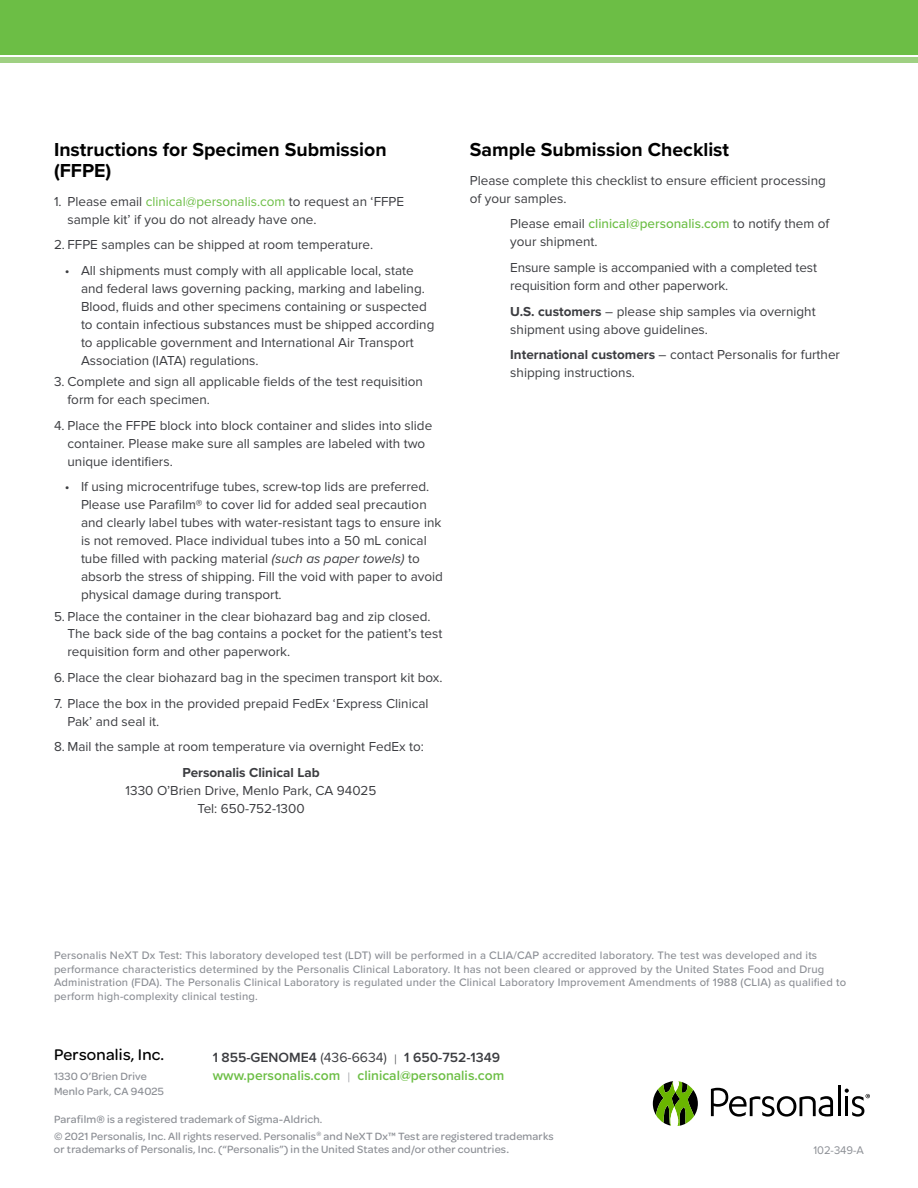
<style>
.page{position:relative;width:918px;height:1188px;background:#fff}
.page>*{position:absolute;margin:0;border:0;box-sizing:border-box;transform-origin:0 0}
.t1{font:700 19.5px/21px "Proxima Nova";color:#000}
.t2{font:500 16.5px "Omnes";letter-spacing:.015em;color:#000}
.t3{font:600 13.8px/18px "Proxima Nova";color:#6cbe45}
.t4{font:13.5px/18px "Proxima Nova";color:#3c3d41}
.t5{font:700 13.5px "Proxima Nova";color:#3c3d41}
.t6{font:11.55px "Proxima Nova";color:#8c8f95}
.t7{font:500 11.25px/13.5px "Proxima Nova";letter-spacing:.015em;color:#8c8f95}
.t8{font:500 11.25px/13.5px "Omnes";letter-spacing:.015em;color:#8c8f95}
.s1{color:#6cbe45}
.s2{font-style:italic}
.s3{font-weight:500;color:#6cbe45}
.s4{font-weight:700}
.s5{color:#3c3d41}
.s6{font-weight:400;color:#3c3d41}
.s7{font-weight:300;color:#3c3d41}
.s8{font-weight:300;color:#8c8f95}
.s9{font-family:"Proxima Nova";font-weight:600}
</style>
<div class="page">
<div style="left:0;top:0;width:918px;height:55px;background:#6cbe45"></div>
<div style="left:0;top:57px;width:918px;height:6px;background:#9fd082"></div>
<svg style="left:653px;top:1081px;width:45px;height:45px"></svg>
<hr style="left:838px;top:1086px;width:3px;height:30px;background:#000">
<svg style="left:711px;top:1088px;width:122px;height:29px"></svg>
<svg style="left:845px;top:1089px;width:25px;height:28px"></svg>
<h1 class="t1" style="left:54px;top:139px;width:334px">Instructions for Specimen Submission (FFPE)</h1>
<p class="t4" style="left:68px;top:193px;width:338px;text-indent:-14px">1. Please email <span class="s1">clinical@personalis.com</span> to request an ‘FFPE sample kit’ if you do not already have one.</p>
<p class="t4" style="left:54px;top:236px;width:321px">2. FFPE samples can be shipped at room temperature.</p>
<p class="t4" style="left:81px;top:262px;width:355px;text-indent:-16px">• All shipments must comply with all applicable local, state and federal laws governing packing, marking and labeling.<br>Blood, fluids and other specimens containing or suspected to contain infectious substances must be shipped according to applicable government and International Air Transport Association (IATA) regulations.</p>
<p class="t4" style="left:68px;top:373px;width:357px;text-indent:-14px">3. Complete and sign all applicable fields of the test requisition form for each specimen.</p>
<p class="t4" style="left:68px;top:416px;width:366px;text-indent:-14px">4. Place the FFPE block into block container and slides into slide container. Please make sure all samples are labeled with two unique identifiers.</p>
<p class="t4" style="left:81px;top:478px;width:363px;text-indent:-16px">• If using microcentrifuge tubes, screw-top lids are preferred.<br>Please use Parafilm® to cover lid for added seal precaution and clearly label tubes with water-resistant tags to ensure ink is not removed. Place individual tubes into a 50 mL conical tube filled with packing material <span class="s2">(such as paper towels)</span> to absorb the stress of shipping. Fill the void with paper to avoid physical damage during transport.</p>
<p class="t4" style="left:68px;top:607px;width:376px;text-indent:-14px">5. Place the container in the clear biohazard bag and zip closed.<br>The back side of the bag contains a pocket for the patient’s test requisition form and other paperwork.</p>
<p class="t4" style="left:54px;top:669px;width:390px">6. Place the clear biohazard bag in the specimen transport kit box.</p>
<p class="t4" style="left:68px;top:694px;width:363px;text-indent:-14px">7. Place the box in the provided prepaid FedEx ‘Express Clinical<br>Pak’ and seal it.</p>
<p class="t4" style="left:54px;top:738px;width:371px">8. Mail the sample at room temperature via overnight FedEx to:</p>
<p class="t5" style="left:183px;top:762px;width:139px">Personalis Clinical Lab</p>
<p class="t4" style="left:126px;top:781px;width:252px;text-align:center">1330 O’Brien Drive, Menlo Park, CA 94025<br>Tel: 650-752-1300</p>
<h1 class="t1" style="left:470px;top:139px;width:261px">Sample Submission Checklist</h1>
<p class="t4" style="left:470px;top:172px;width:358px">Please complete this checklist to ensure efficient processing of your samples.</p>
<p class="t4" style="left:510px;top:215px;width:321px">Please email <span class="s3">clinical@personalis.com</span> to notify them of your shipment.</p>
<p class="t4" style="left:510px;top:259px;width:308px">Ensure sample is accompanied with a completed test requisition form and other paperwork.</p>
<p class="t4" style="left:510px;top:302px;width:307px"><span class="s4">U.S. customers</span> – please ship samples via overnight shipment using above guidelines.</p>
<p class="t4" style="left:510px;top:346px;width:331px"><span class="s4">International customers</span> – contact Personalis for further shipping instructions.</p>
<p class="t7" style="left:54px;top:948px;width:794px">Personalis NeXT Dx Test: This laboratory developed test (LDT) will be performed in a CLIA/CAP accredited laboratory. The test was developed and its performance characteristics determined by the Personalis Clinical Laboratory. It has not been cleared or approved by the United States Food and Drug Administration (FDA). The Personalis Clinical Laboratory is regulated under the Clinical Laboratory Improvement Amendments of 1988 (CLIA) as qualified to perform high-complexity clinical testing.</p>
<p class="t2" style="left:54px;top:1043px;width:112px">Personalis, Inc.</p>
<p class="t8" style="left:54px;top:1068px;width:111px;line-height:15px">1330 O’Brien Drive<br>Menlo Park, CA 94025</p>
<p class="t3" style="left:213px;top:1048px;width:293px"><span class="s5">1 855-GENOME4</span> <span class="s6">(436-6634)</span> <span class="s7">|</span> <span class="s5">1 650-752-1349 </span>www.personalis.com <span class="s8">|</span> clinical@personalis.com</p>
<p class="t8" style="left:54px;top:1111px;width:270px">Parafilm® is a registered trademark of Sigma-Aldrich.</p>
<p class="t8" style="left:54px;top:1129px;width:501px">© 2021 Personalis, Inc. All rights reserved. Personalis<sup>®</sup> and NeXT Dx™ Test are registered trademarks or trademarks of Personalis, Inc. (“Personalis”) in the United States and/or other countries<span class="s9">.</span></p>
<p class="t6" style="left:813px;top:1143px;width:52px">102-349-A</p>
</div>
